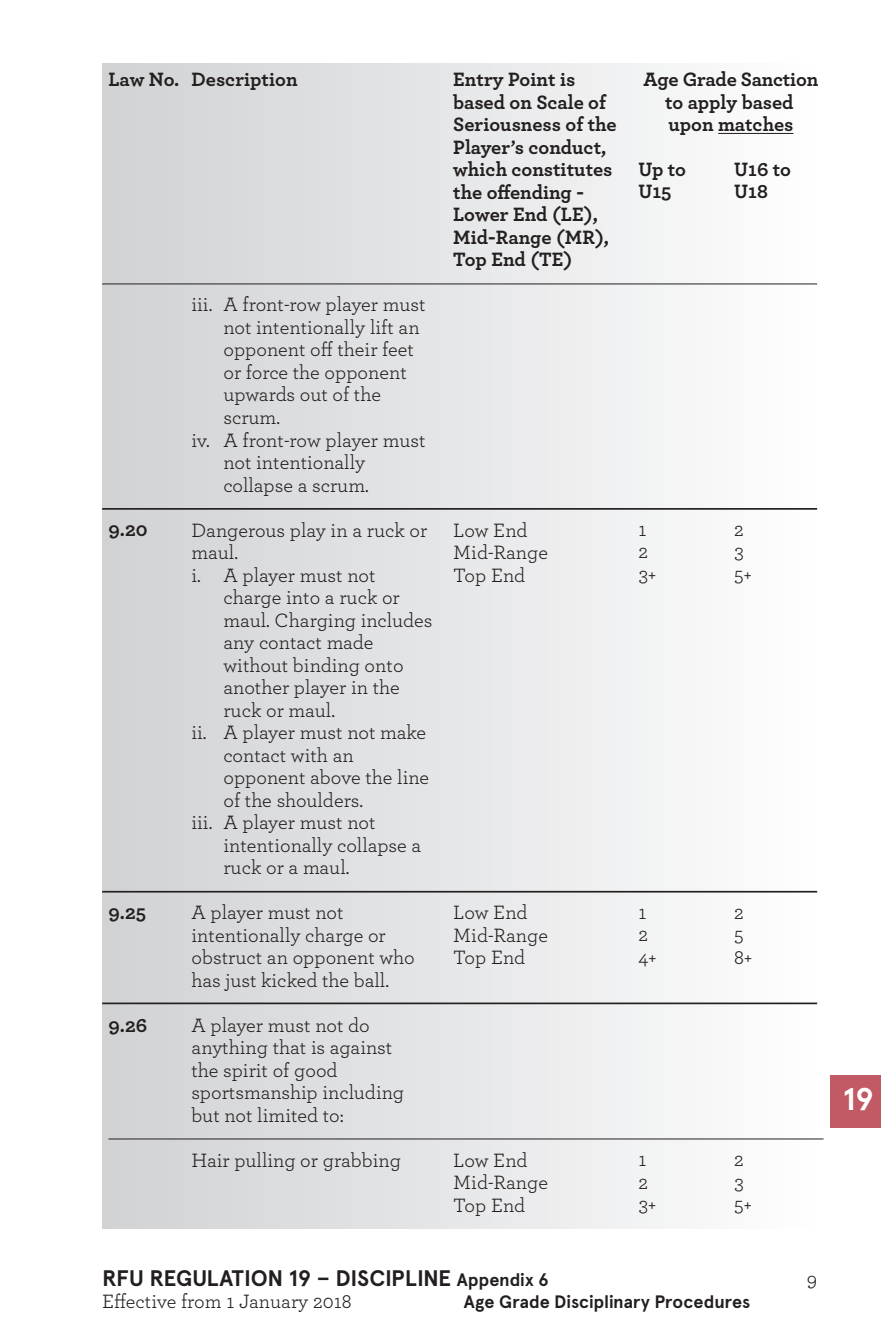
<style>
.page{position:relative;width:881px;height:1340px;background:#fff}
.page>*{position:absolute;margin:0;border:0;box-sizing:border-box;transform-origin:0 0}
.t1{font:700 31.5px "Apercu";color:#fff}
.t2{font:700 22.5px "Apercu";letter-spacing:-.015em;color:#231f20}
.t3{font:20.25px/22.5px "Archer";color:#231f20}
.t4{font:700 20.25px/22.5px "Archer";color:#231f20}
.t5{font:700 18px "Apercu";color:#231f20}
.s1{font-size:18px}
</style>
<div class="page">
<div style="left:829px;top:1075px;width:51px;height:52px;background:#c15a64"></div>
<div style="left:102px;top:64px;width:714px;height:1164px;background:linear-gradient(to right,#d0d1d3,#fdfdfd)"></div>
<hr style="left:102px;top:283px;width:714px;height:1px;background:#231f20">
<hr style="left:102px;top:508px;width:714px;height:1px;background:#231f20">
<hr style="left:102px;top:890px;width:714px;height:2px;background:#231f20">
<hr style="left:102px;top:1002px;width:714px;height:2px;background:#231f20">
<hr style="left:108px;top:1138px;width:715px;height:1px;background:#231f20">
<hr style="left:717px;top:133px;width:76px;height:1px;background:#231f20">
<p class="t4" style="left:108px;top:67px;width:72px">Law No.</p>
<p class="t4" style="left:191px;top:67px;width:107px">Description</p>
<p class="t4" style="left:453px;top:67px;width:165px">Entry Point is based on Scale of<br>Seriousness of the<br>Player’s conduct, which constitutes the offending -<br>Lower End (LE),<br>Mid-Range (MR),<br>Top End (TE)</p>
<p class="t4" style="left:643px;top:67px;width:176px;text-align:center">Age Grade Sanction to apply based upon matches</p>
<p class="t4" style="left:733px;top:156px;width:58px">U16 to<br>U18</p>
<p class="t4" style="left:638px;top:156px;width:49px">Up to<br>U15</p>
<p class="t4" style="left:108px;top:517px;width:41px">9.20</p>
<p class="t4" style="left:108px;top:899px;width:39px">9.25</p>
<p class="t4" style="left:108px;top:1012px;width:40px">9.26</p>
<p class="t3" style="left:191px;top:292px;width:235px">iii. A front-row player must</p>
<p class="t3" style="left:223px;top:315px;width:198px">not intentionally lift an</p>
<p class="t3" style="left:223px;top:337px;width:192px">opponent off their feet</p>
<p class="t3" style="left:223px;top:360px;width:185px">or force the opponent</p>
<p class="t3" style="left:223px;top:382px;width:159px">upwards out of the</p>
<p class="t3" style="left:223px;top:405px;width:58px">scrum.</p>
<p class="t3" style="left:191px;top:427px;width:235px">iv. A front-row player must</p>
<p class="t3" style="left:223px;top:450px;width:143px">not intentionally</p>
<p class="t3" style="left:223px;top:472px;width:147px">collapse a scrum.</p>
<p class="t3" style="left:191px;top:517px;width:237px">Dangerous play in a ruck or maul.<br>i. A player must not</p>
<p class="t3" style="left:223px;top:585px;width:178px">charge into a ruck or</p>
<p class="t3" style="left:223px;top:607px;width:210px">maul. Charging includes</p>
<p class="t3" style="left:223px;top:630px;width:152px">any contact made</p>
<p class="t3" style="left:223px;top:652px;width:181px">without binding onto</p>
<p class="t3" style="left:223px;top:675px;width:178px">another player in the</p>
<p class="t3" style="left:223px;top:697px;width:113px">ruck or maul.</p>
<p class="t3" style="left:191px;top:720px;width:236px">ii. A player must not make</p>
<p class="t3" style="left:223px;top:742px;width:132px">contact with an</p>
<p class="t3" style="left:223px;top:765px;width:207px">opponent above the line</p>
<p class="t3" style="left:223px;top:787px;width:141px">of the shoulders.</p>
<p class="t3" style="left:191px;top:810px;width:185px">iii. A player must not</p>
<p class="t3" style="left:223px;top:832px;width:199px">intentionally collapse a</p>
<p class="t3" style="left:223px;top:855px;width:127px">ruck or a maul.</p>
<p class="t3" style="left:191px;top:900px;width:225px">A player must not intentionally charge or obstruct an opponent who has just kicked the ball.</p>
<p class="t3" style="left:191px;top:1012px;width:214px">A player must not do anything that is against the spirit of good sportsmanship including but not limited to:</p>
<p class="t3" style="left:191px;top:1147px;width:211px">Hair pulling or grabbing</p>
<p class="t3" style="left:453px;top:517px;width:96px">Low End<br>Mid-Range<br>Top End</p>
<p class="t3" style="left:453px;top:900px;width:96px">Low End<br>Mid-Range<br>Top End</p>
<p class="t3" style="left:453px;top:1147px;width:96px">Low End<br>Mid-Range<br>Top End</p>
<p class="t3" style="left:638px;top:517px;width:19px">1<br>2<br>3+</p>
<p class="t3" style="left:733px;top:517px;width:19px">2<br>3<br>5+</p>
<p class="t3" style="left:638px;top:899px;width:19px">1<br>2<br>4+</p>
<p class="t3" style="left:638px;top:1147px;width:19px">1<br>2<br>3+</p>
<p class="t3" style="left:733px;top:899px;width:19px">2<br>5<br>8+</p>
<p class="t3" style="left:733px;top:1147px;width:19px">2<br>3<br>5+</p>
<p class="t2" style="left:102px;top:1264px;width:448px">RFU REGULATION 19 – DISCIPLINE <span class="s1">Appendix 6</span></p>
<p class="t3" style="left:102px;top:1289px;width:251px">Effective from 1 January 2018</p>
<p class="t5" style="left:463px;top:1290px;width:288px">Age Grade Disciplinary Procedures</p>
<p class="t3" style="left:806px;top:1266px;width:12px">9</p>
<h1 class="t1" style="left:842px;top:1079px;width:33px">19</h1>
</div>
